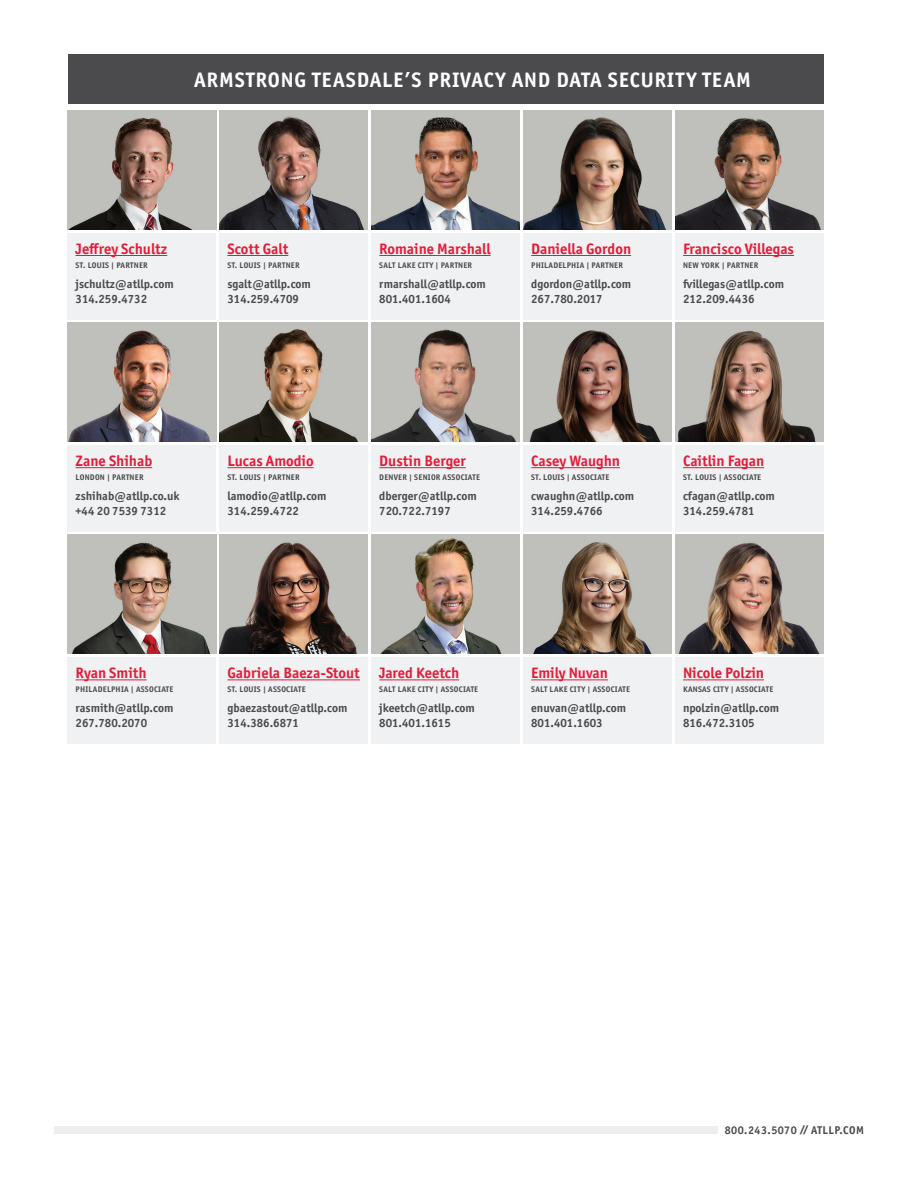
<style>
.page{position:relative;width:918px;height:1188px;background:#fff}
.page>*{position:absolute;margin:0;border:0;box-sizing:border-box;transform-origin:0 0}
.t1{font:700 21px "Officina Sans ITC Std";letter-spacing:.04em;color:#fff}
.t2{font:700 15.15px "Officina Sans ITC Std";color:#e41c38}
.t3{font:700 12px/15.1px "Officina Sans ITC Std";color:#4b4a4d}
.t4{font:700 11.25px "Officina Sans ITC Std";letter-spacing:.04em;color:#4b4a4d}
.t5{font:700 8.1px "Officina Sans ITC Std";letter-spacing:.03em;color:#4b4a4d}
.s1{font-weight:800;font-size:9px}
</style>
<div class="page">
<div style="left:68px;top:445px;width:148px;height:86px;background:#f0f1f2"></div>
<img style="left:68px;top:323px;width:148px;height:119px">
<hr style="left:76px;top:467px;width:76px;height:1px;background:#e41c38">
<div style="left:68px;top:54px;width:756px;height:50px;background:#4b4a4d"></div>
<div style="left:68px;top:233px;width:148px;height:86px;background:#f0f1f2"></div>
<img style="left:68px;top:110px;width:148px;height:120px">
<hr style="left:76px;top:255px;width:91px;height:1px;background:#e41c38">
<div style="left:219px;top:233px;width:149px;height:86px;background:#f0f1f2"></div>
<img style="left:219px;top:110px;width:149px;height:120px">
<hr style="left:227px;top:255px;width:61px;height:1px;background:#e41c38">
<div style="left:371px;top:233px;width:149px;height:86px;background:#f0f1f2"></div>
<img style="left:371px;top:110px;width:149px;height:120px">
<hr style="left:379px;top:255px;width:112px;height:1px;background:#e41c38">
<div style="left:523px;top:233px;width:149px;height:86px;background:#f0f1f2"></div>
<img style="left:523px;top:110px;width:149px;height:120px">
<hr style="left:531px;top:255px;width:100px;height:1px;background:#e41c38">
<div style="left:219px;top:445px;width:149px;height:86px;background:#f0f1f2"></div>
<img style="left:219px;top:323px;width:149px;height:119px">
<hr style="left:227px;top:467px;width:87px;height:1px;background:#e41c38">
<div style="left:371px;top:445px;width:149px;height:86px;background:#f0f1f2"></div>
<img style="left:371px;top:323px;width:149px;height:119px">
<hr style="left:379px;top:467px;width:87px;height:1px;background:#e41c38">
<div style="left:523px;top:445px;width:149px;height:86px;background:#f0f1f2"></div>
<img style="left:523px;top:323px;width:149px;height:119px">
<hr style="left:531px;top:467px;width:89px;height:1px;background:#e41c38">
<div style="left:54px;top:1126px;width:663px;height:8px;background:#eeeeef"></div>
<div style="left:675px;top:233px;width:149px;height:86px;background:#f0f1f2"></div>
<img style="left:675px;top:110px;width:149px;height:120px">
<hr style="left:683px;top:255px;width:111px;height:1px;background:#e41c38">
<div style="left:68px;top:657px;width:148px;height:87px;background:#f0f1f2"></div>
<img style="left:68px;top:535px;width:148px;height:119px">
<hr style="left:76px;top:680px;width:71px;height:1px;background:#e41c38">
<div style="left:219px;top:657px;width:149px;height:87px;background:#f0f1f2"></div>
<img style="left:219px;top:535px;width:149px;height:119px">
<hr style="left:227px;top:680px;width:133px;height:1px;background:#e41c38">
<div style="left:371px;top:657px;width:149px;height:87px;background:#f0f1f2"></div>
<img style="left:371px;top:535px;width:149px;height:119px">
<hr style="left:379px;top:680px;width:80px;height:1px;background:#e41c38">
<div style="left:523px;top:657px;width:149px;height:87px;background:#f0f1f2"></div>
<img style="left:523px;top:535px;width:149px;height:119px">
<hr style="left:531px;top:680px;width:77px;height:1px;background:#e41c38">
<div style="left:675px;top:445px;width:149px;height:86px;background:#f0f1f2"></div>
<img style="left:675px;top:323px;width:149px;height:119px">
<hr style="left:683px;top:467px;width:81px;height:1px;background:#e41c38">
<div style="left:675px;top:657px;width:149px;height:87px;background:#f0f1f2"></div>
<img style="left:675px;top:535px;width:149px;height:119px">
<hr style="left:683px;top:680px;width:81px;height:1px;background:#e41c38">
<h1 class="t1" style="left:194px;top:67px;width:558px">ARMSTRONG TEASDALE’S PRIVACY AND DATA SECURITY TEAM</h1>
<p class="t2" style="left:76px;top:239px;width:93px">Jeffrey Schultz</p>
<p class="t5" style="left:76px;top:260px;width:74px">ST. LOUIS | PARTNER</p>
<p class="t3" style="left:76px;top:276px;width:100px">jschultz@atllp.com<br>314.259.4732</p>
<p class="t2" style="left:227px;top:239px;width:62px">Scott Galt</p>
<p class="t5" style="left:227px;top:260px;width:74px">ST. LOUIS | PARTNER</p>
<p class="t3" style="left:227px;top:276px;width:85px">sgalt@atllp.com<br>314.259.4709</p>
<p class="t2" style="left:379px;top:239px;width:113px">Romaine Marshall</p>
<p class="t5" style="left:379px;top:260px;width:94px">SALT LAKE CITY | PARTNER</p>
<p class="t3" style="left:379px;top:276px;width:108px">rmarshall@atllp.com<br>801.401.1604</p>
<p class="t2" style="left:531px;top:239px;width:101px">Daniella Gordon</p>
<p class="t5" style="left:531px;top:260px;width:93px">PHILADELPHIA | PARTNER</p>
<p class="t3" style="left:531px;top:276px;width:102px">dgordon@atllp.com<br>267.780.2017</p>
<p class="t2" style="left:683px;top:239px;width:113px">Francisco Villegas</p>
<p class="t5" style="left:683px;top:260px;width:77px">NEW YORK | PARTNER</p>
<p class="t3" style="left:683px;top:276px;width:103px">fvillegas@atllp.com<br>212.209.4436</p>
<p class="t2" style="left:76px;top:452px;width:78px">Zane Shihab</p>
<p class="t5" style="left:76px;top:472px;width:70px">LONDON | PARTNER</p>
<p class="t3" style="left:76px;top:488px;width:106px">zshihab@atllp.co.uk +44 20 7539 7312</p>
<p class="t2" style="left:227px;top:452px;width:88px">Lucas Amodio</p>
<p class="t5" style="left:227px;top:472px;width:74px">ST. LOUIS | PARTNER</p>
<p class="t3" style="left:227px;top:488px;width:101px">lamodio@atllp.com<br>314.259.4722</p>
<p class="t2" style="left:379px;top:452px;width:88px">Dustin Berger</p>
<p class="t5" style="left:379px;top:472px;width:102px">DENVER | SENIOR ASSOCIATE</p>
<p class="t3" style="left:379px;top:488px;width:99px">dberger@atllp.com<br>720.722.7197</p>
<p class="t2" style="left:531px;top:452px;width:90px">Casey Waughn</p>
<p class="t5" style="left:531px;top:472px;width:80px">ST. LOUIS | ASSOCIATE</p>
<p class="t3" style="left:531px;top:488px;width:105px">cwaughn@atllp.com<br>314.259.4766</p>
<p class="t2" style="left:683px;top:452px;width:83px">Caitlin Fagan</p>
<p class="t5" style="left:683px;top:472px;width:80px">ST. LOUIS | ASSOCIATE</p>
<p class="t3" style="left:683px;top:488px;width:93px">cfagan@atllp.com<br>314.259.4781</p>
<p class="t2" style="left:76px;top:664px;width:73px">Ryan Smith</p>
<p class="t5" style="left:76px;top:685px;width:99px">PHILADELPHIA | ASSOCIATE</p>
<p class="t3" style="left:76px;top:700px;width:99px">rasmith@atllp.com<br>267.780.2070</p>
<p class="t2" style="left:227px;top:664px;width:134px">Gabriela Baeza-Stout</p>
<p class="t5" style="left:227px;top:685px;width:80px">ST. LOUIS | ASSOCIATE</p>
<p class="t3" style="left:227px;top:700px;width:122px">gbaezastout@atllp.com<br>314.386.6871</p>
<p class="t2" style="left:379px;top:664px;width:81px">Jared Keetch</p>
<p class="t5" style="left:379px;top:685px;width:100px">SALT LAKE CITY | ASSOCIATE</p>
<p class="t3" style="left:379px;top:700px;width:97px">jkeetch@atllp.com<br>801.401.1615</p>
<p class="t2" style="left:531px;top:664px;width:78px">Emily Nuvan</p>
<p class="t5" style="left:531px;top:685px;width:100px">SALT LAKE CITY | ASSOCIATE</p>
<p class="t3" style="left:531px;top:700px;width:96px">enuvan@atllp.com<br>801.401.1603</p>
<p class="t2" style="left:683px;top:664px;width:83px">Nicole Polzin</p>
<p class="t5" style="left:683px;top:685px;width:92px">KANSAS CITY | ASSOCIATE</p>
<p class="t3" style="left:683px;top:700px;width:98px">npolzin@atllp.com<br>816.472.3105</p>
<p class="t4" style="left:725px;top:1123px;width:141px">800.243.5070 <span class="s1">//</span> ATLLP.COM</p>
</div>
